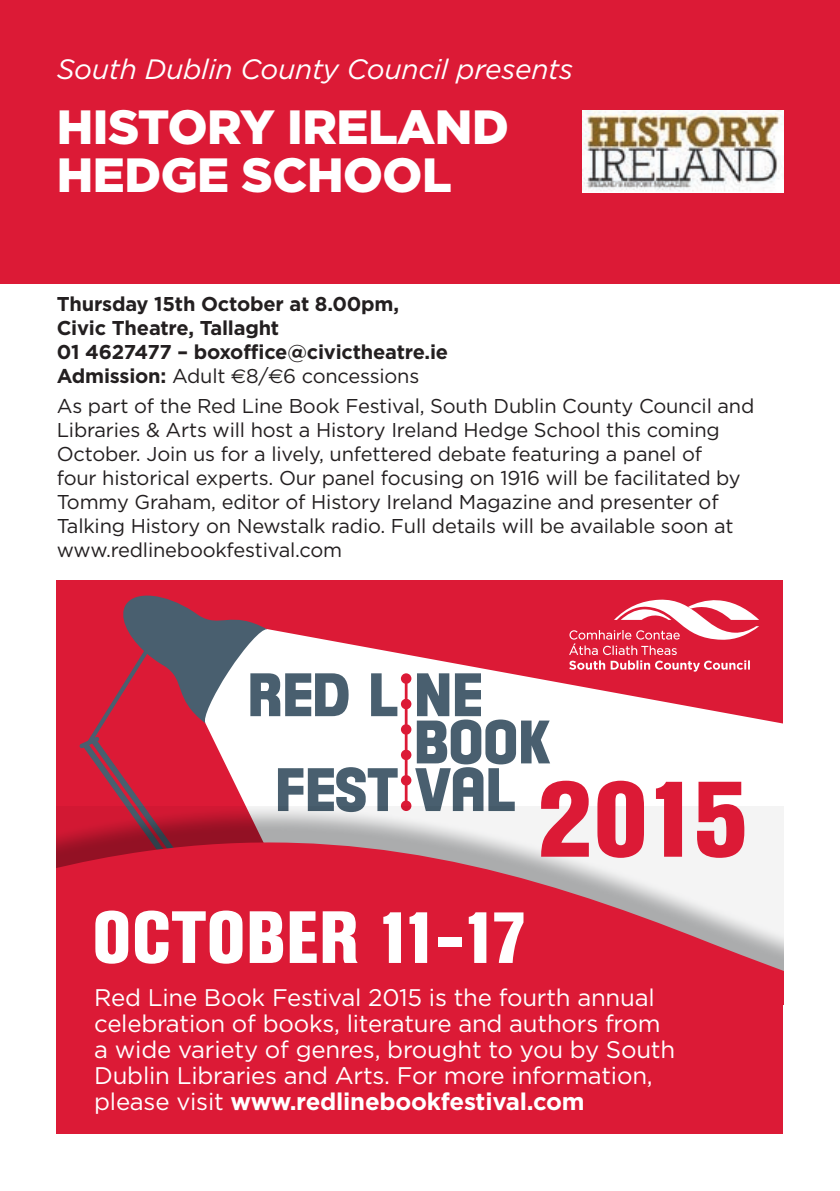
<style>
.page{position:relative;width:840px;height:1191px;background:#fff}
.page>*{position:absolute;margin:0;border:0;box-sizing:border-box;transform-origin:0 0}
.t1{font:114.6px "Nimbus San T Blac Cond";color:#dc1a36}
.t2{font:77.4px "Nimbus San T Blac Cond";color:#fff}
.t3{font:900 48px/48px "Gotham";letter-spacing:-.01em;color:#fff}
.t4{font:italic 28px "Gotham";letter-spacing:-.01em;color:#fff}
.t5{font:24px/26px "Gotham";letter-spacing:-.01em;color:#fff}
.t6{font:20px/24px "Gotham";letter-spacing:-.01em;color:#231f20}
.t7{font:700 20px/24px "Gotham";letter-spacing:-.01em;color:#231f20}
.s1{font-weight:400}
.s2{font-family:"Euro Sans";font-weight:400}
.s3{font-weight:700}
</style>
<div class="page">
<div style="left:0;top:0;width:839px;height:283px;background:#dc1a36"></div>
<div style="left:57px;top:999px;width:725px;height:134px;background:#dc1a36"></div>
<img style="left:582px;top:111px;width:200px;height:82px">
<div style="left:57px;top:581px;width:725px;height:423px;background:#dc1a36"></div>
<svg style="left:285px;top:619px;width:497px;height:187px;fill:#fff"></svg>
<svg style="left:79px;top:595px;width:206px;height:211px"></svg>
<svg style="left:250px;top:673px;width:300px;height:133px;background:#bcc0c7"></svg>
<svg style="left:105px;top:806px;width:677px;height:16px;background:#d9b8be"></svg>
<svg style="left:57px;top:822px;width:725px;height:149px"></svg>
<svg style="left:568px;top:599px;width:190px;height:72px"></svg>
<h3 class="t4" style="left:57px;top:54px;width:517px">South Dublin County Council presents</h3>
<h3 class="t3" style="left:57px;top:102px;width:453px">HISTORY IRELAND<br>HEDGE SCHOOL</h3>
<p class="t7" style="left:57px;top:291px;width:393px">Thursday 15th October at 8.00pm, Civic Theatre, Tallaght<br>01 4627477 – boxoffice@civictheatre.ie Admission: <span class="s1">Adult</span> <span class="s2">€</span><span class="s1">8/</span><span class="s2">€</span><span class="s1">6 concessions</span></p>
<p class="t6" style="left:57px;top:393px;width:698px">As part of the Red Line Book Festival, South Dublin County Council and Libraries &amp; Arts will host a History Ireland Hedge School this coming October. Join us for a lively, unfettered debate featuring a panel of<br>four historical experts. Our panel focusing on 1916 will be facilitated by Tommy Graham, editor of History Ireland Magazine and presenter of Talking History on Newstalk radio. Full details will be available soon at www.redlinebookfestival.com</p>
<h1 class="t1" style="left:536px;top:754px;width:213px">2015</h1>
<h2 class="t2" style="left:92px;top:893px;width:437px">OCTOBER 11-17</h2>
<p class="t5" style="left:94px;top:984px;width:582px">Red Line Book Festival 2015 is the fourth annual celebration of books, literature and authors from a wide variety of genres, brought to you by South Dublin Libraries and Arts. For more information, please visit <span class="s3">www.redlinebookfestival.com</span></p>
</div>
